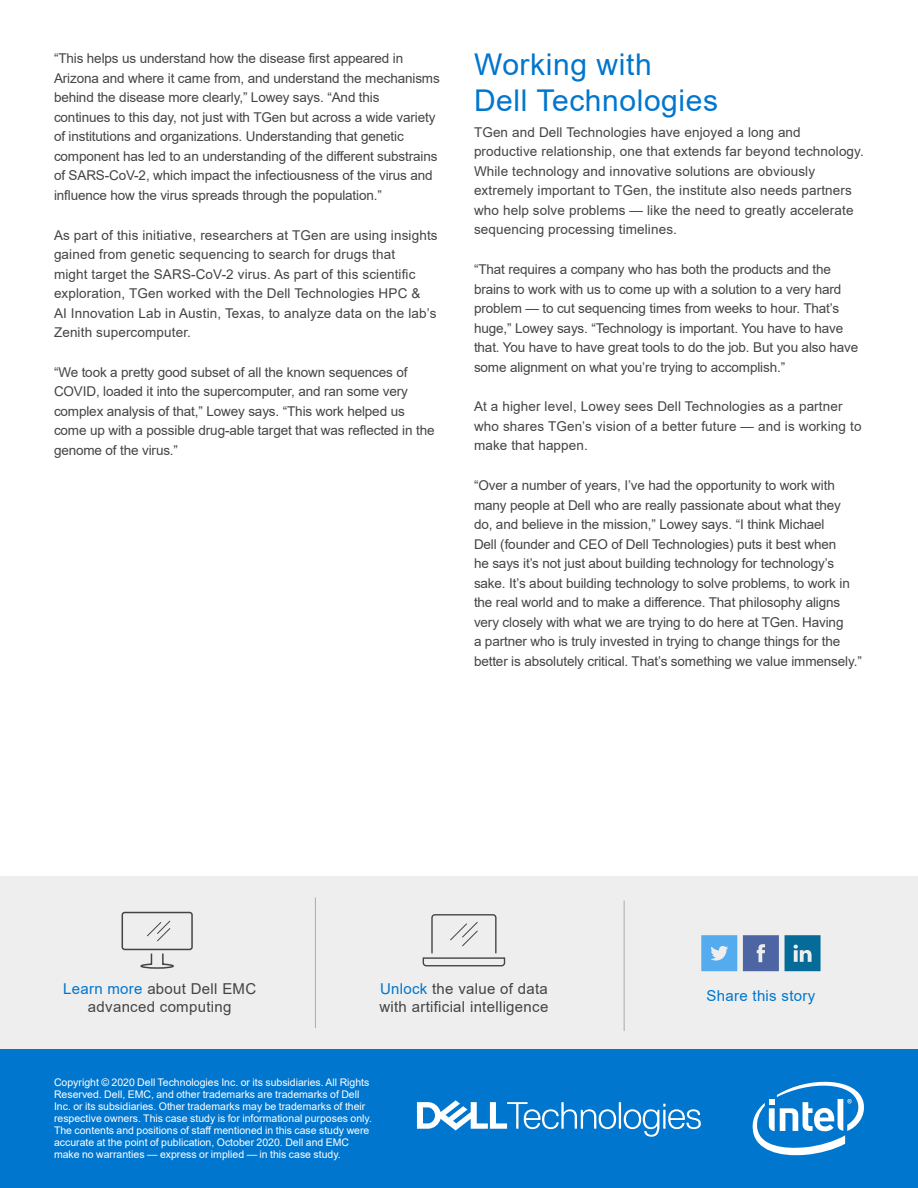
<style>
.page{position:relative;width:918px;height:1188px;background:#fff}
.page>*{position:absolute;margin:0;border:0;box-sizing:border-box;transform-origin:0 0}
.t1{font:30px/36px "Arial";letter-spacing:.02em;color:#0076ce}
.CTA_call_out{font:15px/18px "Arial";letter-spacing:.02em;color:#444;text-align:center}
.CTA_call_out-2{font:15px "Arial";letter-spacing:.02em;color:#0076ce}
.body{font:13.5px/19.5px "Arial";letter-spacing:-.01em;color:#444}
.body-2{font:13.5px/19.5px "Arial";letter-spacing:.01em;color:#444}
.LAST_PAGE_Disclaimer{font:10.5px/12px "Arial";color:#fff}
.s1{color:#0076ce}
</style>
<div class="page">
<div style="left:0;top:1049px;width:918px;height:139px;background:#0076ce"></div>
<svg style="left:417px;top:1100px;width:284px;height:37px"></svg>
<svg style="left:752px;top:1081px;width:112px;height:75px"></svg>
<div style="left:0;top:877px;width:918px;height:172px;background:#eee"></div>
<hr style="left:315px;top:898px;width:1px;height:130px;background:#aaa">
<hr style="left:624px;top:901px;width:1px;height:130px;background:#aaa">
<div style="left:122px;top:912px;width:71px;height:38px;border:2px solid #444;border-radius:2px"></div>
<svg style="left:147px;top:920px;width:24px;height:22px"></svg>
<svg style="left:140px;top:953px;width:34px;height:16px"></svg>
<svg style="left:743px;top:935px;width:36px;height:36px"></svg>
<svg style="left:701px;top:935px;width:36px;height:36px"></svg>
<svg style="left:785px;top:935px;width:36px;height:36px"></svg>
<svg style="left:422px;top:914px;width:84px;height:53px"></svg>
<p class="body" style="left:54px;top:49px;width:387px">“This helps us understand how the disease first appeared in Arizona and where it came from, and understand the mechanisms behind the disease more clearly,” Lowey says. “And this<br>continues to this day, not just with TGen but across a wide variety of institutions and organizations. Understanding that genetic component has led to an understanding of the different substrains of SARS-CoV-2, which impact the infectiousness of the virus and influence how the virus spreads through the population.”</p>
<p class="body-2" style="left:54px;top:225px;width:385px">As part of this initiative, researchers at TGen are using insights gained from genetic sequencing to search for drugs that<br>might target the SARS-CoV-2 virus. As part of this scientific exploration, TGen worked with the Dell Technologies HPC &amp;<br>AI Innovation Lab in Austin, Texas, to analyze data on the lab’s Zenith supercomputer.</p>
<p class="body" style="left:54px;top:362px;width:382px">“We took a pretty good subset of all the known sequences of COVID, loaded it into the supercomputer, and ran some very complex analysis of that,” Lowey says. “This work helped us come up with a possible drug-able target that was reflected in the genome of the virus.”</p>
<h1 class="t1" style="left:474px;top:47px;width:246px">Working with<br>Dell Technologies</h1>
<p class="body-2" style="left:474px;top:122px;width:391px">TGen and Dell Technologies have enjoyed a long and productive relationship, one that extends far beyond technology.<br>While technology and innovative solutions are obviously extremely important to TGen, the institute also needs partners who help solve problems — like the need to greatly accelerate sequencing processing timelines.</p>
<p class="body" style="left:474px;top:260px;width:386px">“That requires a company who has both the products and the brains to work with us to come up with a solution to a very hard problem — to cut sequencing times from weeks to hour. That’s huge,” Lowey says. “Technology is important. You have to have that. You have to have great tools to do the job. But you also have some alignment on what you’re trying to accomplish.”</p>
<p class="body-2" style="left:474px;top:397px;width:389px">At a higher level, Lowey sees Dell Technologies as a partner who shares TGen’s vision of a better future — and is working to make that happen.</p>
<p class="body" style="left:474px;top:476px;width:389px">“Over a number of years, I’ve had the opportunity to work with many people at Dell who are really passionate about what they do, and believe in the mission,” Lowey says. “I think Michael<br>Dell (founder and CEO of Dell Technologies) puts it best when<br>he says it’s not just about building technology for technology’s sake. It’s about building technology to solve problems, to work in the real world and to make a difference. That philosophy aligns very closely with what we are trying to do here at TGen. Having<br>a partner who is truly invested in trying to change things for the better is absolutely critical. That’s something we value immensely.”</p>
<p class="CTA_call_out" style="left:63px;top:980px;width:195px"><span class="s1">Learn more</span> about Dell EMC advanced computing</p>
<p class="CTA_call_out" style="left:379px;top:980px;width:170px;text-align:left"><span class="s1">Unlock</span> the value of data with artificial intelligence</p>
<p class="LAST_PAGE_Disclaimer" style="left:54px;top:1077px;width:319px">Copyright © 2020 Dell Technologies Inc. or its subsidiaries. All Rights Reserved. Dell, EMC, and other trademarks are trademarks of Dell Inc. or its subsidiaries. Other trademarks may be trademarks of their respective owners. This case study is for informational purposes only.<br>The contents and positions of staff mentioned in this case study were accurate at the point of publication, October 2020. Dell and EMC make no warranties — express or implied — in this case study.</p>
<p class="CTA_call_out-2" style="left:707px;top:985px;width:110px">Share this story</p>
</div>
